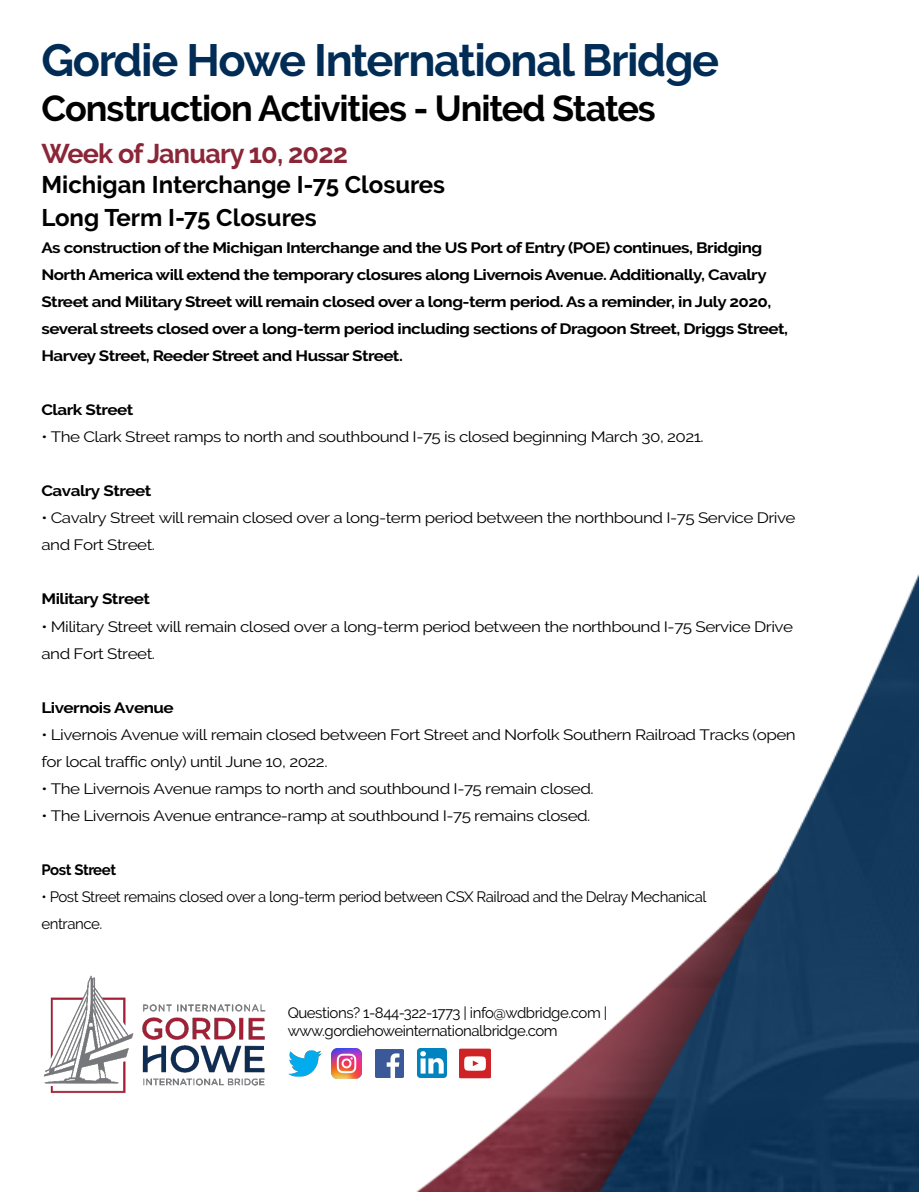
<style>
.page{position:relative;width:919px;height:1192px;background:#fff}
.page>*{position:absolute;margin:0;border:0;box-sizing:border-box;transform-origin:0 0}
.t1{font:700 45px "Raleway";letter-spacing:-.03em;color:#002c55}
.t2{font:700 36px "Raleway";letter-spacing:-.03em;color:#000}
.t3{font:700 27px "Raleway";letter-spacing:-.03em;color:#8b2638}
.t4{font:700 24px/33.3px "Raleway";color:#000}
.t5{font:15px/27px "Raleway";letter-spacing:-.03em;color:#000;scale:1.13 1}
.t6{font:700 15px/27px "Raleway";letter-spacing:-.03em;color:#000;scale:1.13 1}
.t7{font:15px/18px "Raleway";letter-spacing:-.03em;color:#000}
.t8{font:700 15px "Raleway";letter-spacing:-.03em;color:#000}
</style>
<div class="page">
<img style="left:334px;top:575px;width:584px;height:616px">
<img style="left:288px;top:1050px;width:34px;height:27px">
<img style="left:375px;top:1049px;width:28px;height:28px">
<img style="left:417px;top:1048px;width:29px;height:29px">
<img style="left:459px;top:1047px;width:32px;height:32px">
<img style="left:331px;top:1048px;width:30px;height:30px">
<img style="left:43px;top:975px;width:223px;height:118px">
<h1 class="t1" style="left:41px;top:35px;width:679px">Gordie Howe International Bridge</h1>
<h2 class="t2" style="left:41px;top:88px;width:615px">Construction Activities - United States</h2>
<h3 class="t3" style="left:41px;top:138px;width:308px">Week of January 10, 2022</h3>
<h3 class="t4" style="left:41px;top:168px;width:405px">Michigan Interchange I-75 Closures<br>Long Term I-75 Closures</h3>
<p class="t6" style="left:41px;top:234px;width:662px">As construction of the Michigan Interchange and the US Port of Entry (POE) continues, Bridging North America will extend the temporary closures along Livernois Avenue. Additionally, Cavalry Street and Military Street will remain closed over a long-term period. As a reminder, in July 2020, several streets closed over a long-term period including sections of Dragoon Street, Driggs Street, Harvey Street, Reeder Street and Hussar Street.</p>
<p class="t6" style="left:41px;top:396px;width:83px">Clark Street</p>
<p class="t5" style="left:41px;top:423px;width:587px">• The Clark Street ramps to north and southbound I-75 is closed beginning March 30, 2021.</p>
<p class="t6" style="left:41px;top:477px;width:99px">Cavalry Street</p>
<p class="t5" style="left:41px;top:504px;width:668px">• Cavalry Street will remain closed over a long-term period between the northbound I-75 Service Drive and Fort Street.</p>
<p class="t6" style="left:41px;top:585px;width:97px">Military Street</p>
<p class="t5" style="left:41px;top:612px;width:666px">• Military Street will remain closed over a long-term period between the northbound I-75 Service Drive and Fort Street.</p>
<p class="t6" style="left:41px;top:693px;width:118px">Livernois Avenue</p>
<p class="t5" style="left:41px;top:720px;width:669px">• Livernois Avenue will remain closed between Fort Street and Norfolk Southern Railroad Tracks (open for local traffic only) until June 10, 2022.</p>
<p class="t5" style="left:41px;top:774px;width:490px">• The Livernois Avenue ramps to north and southbound I-75 remain closed.</p>
<p class="t5" style="left:41px;top:801px;width:487px">• The Livernois Avenue entrance-ramp at southbound I-75 remains closed.</p>
<p class="t8" style="left:41px;top:860px;width:76px">Post Street</p>
<p class="t7" style="left:41px;top:882px;width:666px;line-height:27px">• Post Street remains closed over a long-term period between CSX Railroad and the Delray Mechanical entrance.</p>
<p class="t7" style="left:287px;top:1003px;width:321px">Questions? 1-844-322-1773 | info@wdbridge.com | www.gordiehoweinternationalbridge.com</p>
</div>
